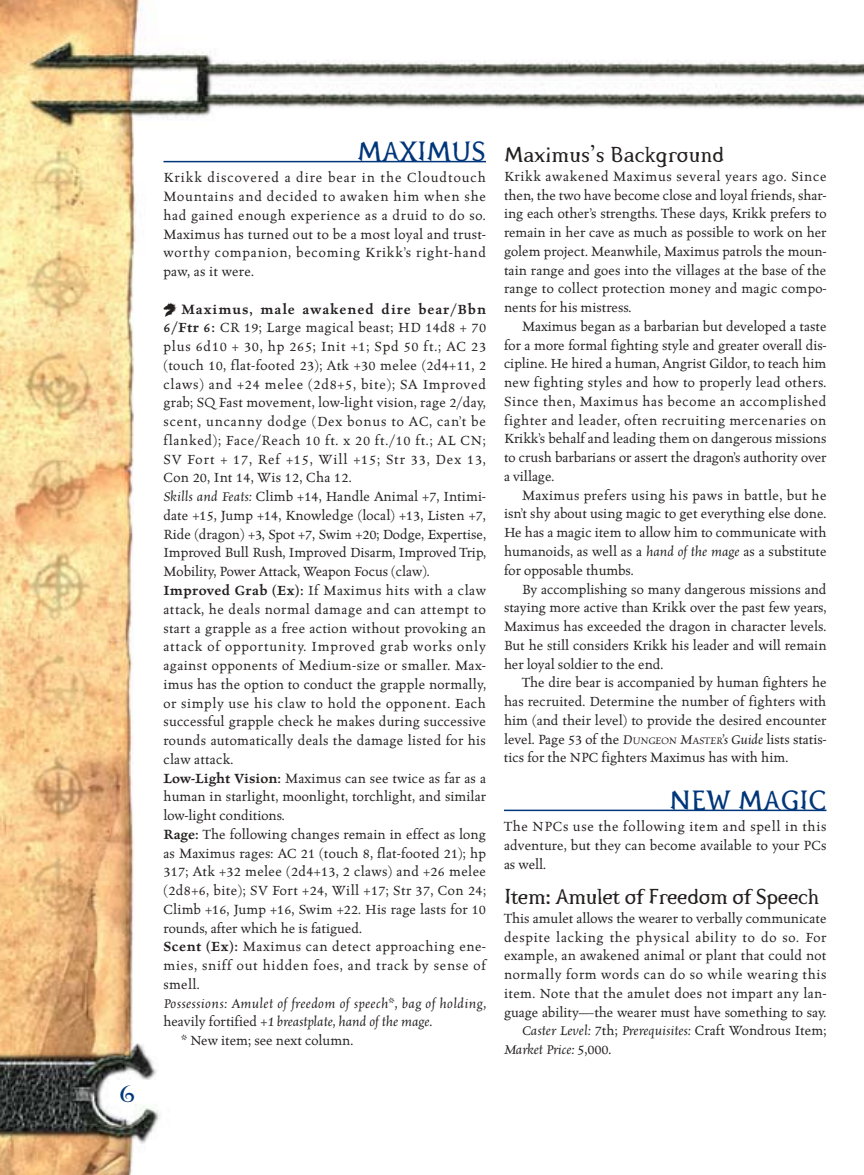
<style>
.page{position:relative;width:864px;height:1175px;background:#fff}
.page>*{position:absolute;margin:0;border:0;box-sizing:border-box;transform-origin:0 0}
.t1{font:27px "Pterra dactyl";color:#00367a}
.t2{font:24px "Vitriol Alt";color:#00367a}
.t3{font:21px "Pterra dactyl";letter-spacing:-.025em;color:#231f1f}
.t4{font:21px "Pterra dactyl";color:#231f1f}
.t5{font:500 15px/18.8px "Celestia Antiqua";letter-spacing:.015em;color:#231f1f;text-align:justify}
.t6{font:italic 500 15px "Celestia Antiqua";letter-spacing:.005em;color:#231f1f}
.t7{font:italic 500 15px "Celestia Antiqua";letter-spacing:.03em;color:#231f1f}
.t8{font:500 15px "Celestia Antiqua";letter-spacing:.045em;color:#231f1f}
.t9{font:500 15px "Celestia Antiqua";letter-spacing:.04em;color:#231f1f}
.s1{font-weight:600}
.s2{font-style:italic}
.s3{font-style:normal}
.s4{font-style:italic;font-size:11.25px}
</style>
<div class="page">
<img style="left:0;top:0;width:864px;height:1174px">
<hr style="left:164px;top:161px;width:322px;height:1px;background:#00367a">
<hr style="left:504px;top:809px;width:322px;height:2px;background:#00367a">
<svg style="left:164px;top:302px;width:13px;height:14px"></svg>
<h2 class="t2" style="left:119px;top:1079px;width:18px">6</h2>
<h1 class="t1" style="left:357px;top:142px;width:130px">MAXIMUS</h1>
<p class="t5" style="left:164px;top:169px;width:324px">Krikk discovered a dire bear in the Cloudtouch Mountains and decided to awaken him when she had gained enough experience as a druid to do so.<br>Maximus has turned out to be a most loyal and trust&shy;worthy companion, becoming Krikk’s right-hand paw, as it were.</p>
<p class="t5" style="left:163px;top:301px;width:324px;text-align:left;text-indent:18px"><span class="s1">Maximus, male awakened dire bear/Bbn 6/Ftr 6:</span> CR 19; Large magical beast; HD 14d8 + 70 plus 6d10 + 30, hp 265; Init +1; Spd 50 ft.; AC 23 (touch 10, flat-footed 23); Atk +30 melee (2d4+11, 2 claws) and +24 melee (2d8+5, bite); SA Improved grab; SQ Fast movement, low-light vision, rage 2/day, scent, uncanny dodge (Dex bonus to AC, can’t be flanked); Face/Reach 10 ft. x 20 ft./10 ft.; AL CN; SV Fort + 17, Ref +15, Will +15; Str 33, Dex 13, Con 20, Int 14, Wis 12, Cha 12.<br><span class="s2">Skills and Feats:</span> Climb +14, Handle Animal +7, Intimi&shy;date +15, Jump +14, Knowledge (local) +13, Listen +7, Ride (dragon) +3, Spot +7, Swim +20; Dodge, Expertise, Improved Bull Rush, Improved Disarm, Improved Trip, Mobility, Power Attack, Weapon Focus (claw).<br><span class="s1">Improved Grab (Ex):</span> If Maximus hits with a claw attack, he deals normal damage and can attempt to start a grapple as a free action without provoking an attack of opportunity. Improved grab works only against opponents of Medium-size or smaller. Max&shy;imus has the option to conduct the grapple normally, or simply use his claw to hold the opponent. Each successful grapple check he makes during successive rounds automatically deals the damage listed for his claw attack.<br><span class="s1">Low-Light Vision:</span> Maximus can see twice as far as a human in starlight, moonlight, torchlight, and similar low-light conditions.<br><span class="s1">Rage:</span> The following changes remain in effect as long as Maximus rages: AC 21 (touch 8, flat-footed 21); hp 317; Atk +32 melee (2d4+13, 2 claws) and +26 melee (2d8+6, bite); SV Fort +24, Will +17; Str 37, Con 24; Climb +16, Jump +16, Swim +22. His rage lasts for 10 rounds, after which he is fatigued.<br><span class="s1">Scent (Ex):</span> Maximus can detect approaching ene&shy;mies, sniff out hidden foes, and track by sense of smell.</p>
<p class="t7" style="left:164px;top:997px;width:324px">Possessions: Amulet of freedom of speech*, bag of holding,</p>
<p class="t6" style="left:164px;top:1015px;width:271px"><span class="s3">heavily fortified</span> +1 breastplate, hand of the mage<span class="s3">.</span></p>
<p class="t5" style="left:181px;top:1032px;width:173px">* New item; see next column.</p>
<h3 class="t4" style="left:504px;top:147px;width:222px">Maximus’s Background</h3>
<p class="t5" style="left:504px;top:168px;width:324px">Krikk awakened Maximus several years ago. Since then, the two have become close and loyal friends, shar&shy;ing each other’s strengths. These days, Krikk prefers to remain in her cave as much as possible to work on her golem project. Meanwhile, Maximus patrols the moun&shy;tain range and goes into the villages at the base of the range to collect protection money and magic compo&shy;nents for his mistress.</p>
<p class="t5" style="left:504px;top:318px;width:324px;text-indent:18px">Maximus began as a barbarian but developed a taste for a more formal fighting style and greater overall dis&shy;cipline. He hired a human, Angrist Gildor, to teach him new fighting styles and how to properly lead others.<br>Since then, Maximus has become an accomplished fighter and leader, often recruiting mercenaries on Krikk’s behalf and leading them on dangerous missions to crush barbarians or assert the dragon’s authority over a village.</p>
<p class="t5" style="left:504px;top:487px;width:324px;text-indent:18px">Maximus prefers using his paws in battle, but he isn’t shy about using magic to get everything else done.<br>He has a magic item to allow him to communicate with humanoids, as well as a <span class="s2">hand of the mage</span> as a substitute for opposable thumbs.</p>
<p class="t5" style="left:504px;top:580px;width:324px;text-indent:18px">By accomplishing so many dangerous missions and staying more active than Krikk over the past few years, Maximus has exceeded the dragon in character levels.<br>But he still considers Krikk his leader and will remain her loyal soldier to the end.</p>
<p class="t5" style="left:504px;top:674px;width:324px;text-indent:18px">The dire bear is accompanied by human fighters he has recruited. Determine the number of fighters with him (and their level) to provide the desired encounter level. Page 53 of the <span class="s2">D</span><span class="s4">UNGEON</span> <span class="s2">M</span><span class="s4">ASTER</span><span class="s2">’s Guide</span> lists statis&shy;tics for the NPC fighters Maximus has with him.</p>
<h1 class="t1" style="left:669px;top:790px;width:159px">NEW MAGIC</h1>
<p class="t5" style="left:504px;top:818px;width:324px">The NPCs use the following item and spell in this adventure, but they can become available to your PCs as well.</p>
<h3 class="t3" style="left:504px;top:889px;width:317px">Item: Amulet of Freedom of Speech</h3>
<p class="t5" style="left:504px;top:910px;width:324px">This amulet allows the wearer to verbally communicate</p>
<p class="t8" style="left:504px;top:931px;width:324px">despite lacking the physical ability to do so. For</p>
<p class="t5" style="left:504px;top:947px;width:324px">example, an awakened animal or plant that could not</p>
<p class="t9" style="left:504px;top:968px;width:324px">normally form words can do so while wearing this</p>
<p class="t5" style="left:504px;top:985px;width:324px">item. Note that the amulet does not impart any lan-</p>
<p class="t5" style="left:504px;top:1003px;width:324px">guage ability—the wearer must have something to say.</p>
<p class="t6" style="left:522px;top:1024px;width:306px">Caster Level: <span class="s3">7th;</span> Prerequisites: <span class="s3">Craft Wondrous Item;</span></p>
<p class="t6" style="left:504px;top:1043px;width:109px">Market Price: <span class="s3">5,000.</span></p>
</div>
